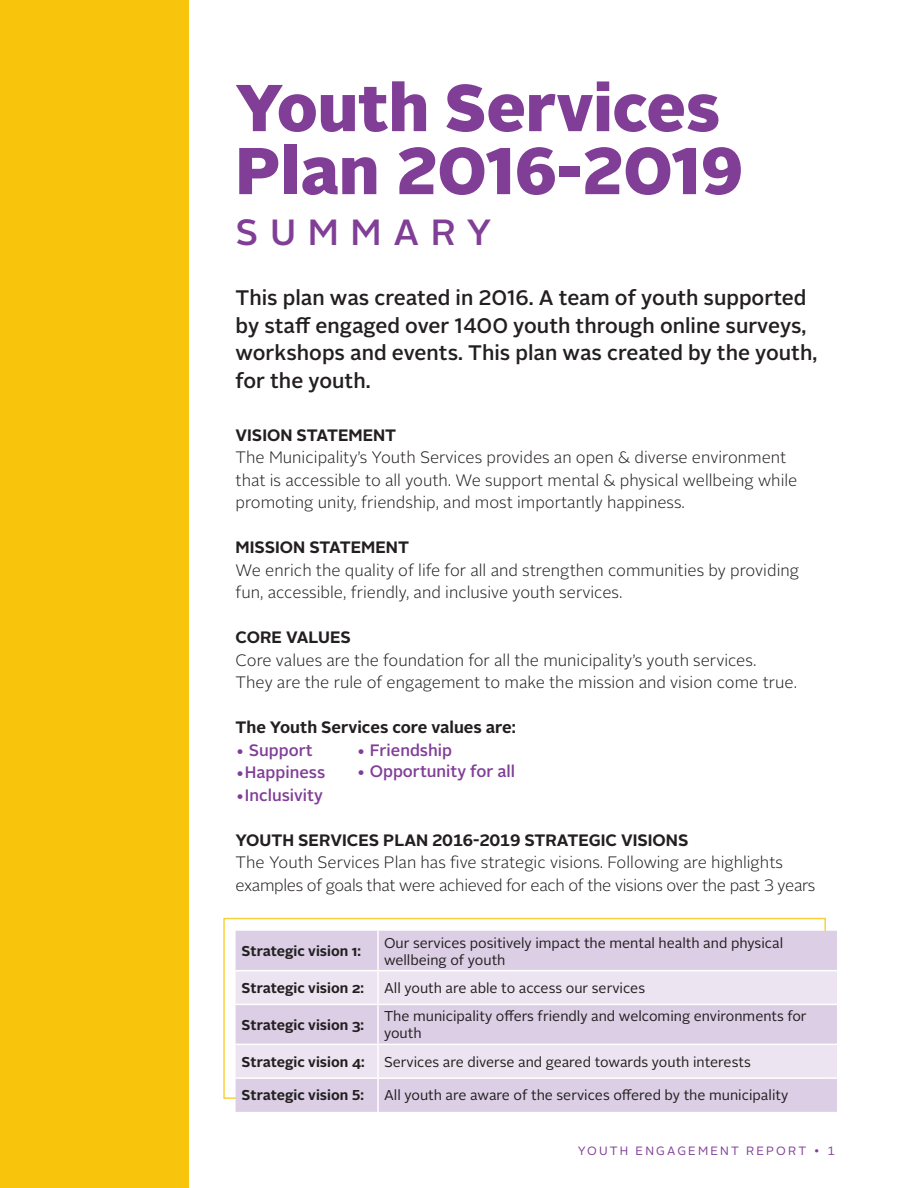
<style>
.page{position:relative;width:918px;height:1188px;background:#fff}
.page>*{position:absolute;margin:0;border:0;box-sizing:border-box;transform-origin:0 0}
.t1{font:900 66px/63px "Alright Sans";color:#813e97}
.t2{font:500 36.3px "Alright Sans";letter-spacing:.32em;color:#813e97}
.t3{font:500 21px/27.6px "Alright Sans";color:#231f20}
.Body{font:300 16.5px/22.5px "Alright Sans";color:#231f20}
.Body-2{font:300 16.5px/22.5px "Alright Sans";letter-spacing:-.02em;color:#231f20}
.Body-3{font:700 16.5px "Alright Sans";color:#231f20}
.Body-4{font:500 16.5px "Alright Sans";color:#813e97}
.t4{font:14.25px/17.1px "Alright Sans";color:#231f20}
.t5{font:700 14.25px "Alright Sans";color:#231f20}
.t6{font:12px "Alright Sans";letter-spacing:.18em;color:#813e97}
</style>
<div class="page">
<div style="left:223px;top:918px;width:603px;height:181px;border:2px solid #f9c40c"></div>
<div style="left:236px;top:931px;width:601px;height:181px;background:#dbcee5"></div>
<svg style="left:236px;top:971px;width:601px;height:106px;background:#e5dcec"></svg>
<hr style="left:377px;top:931px;width:2px;height:39px;background:#fff">
<hr style="left:236px;top:970px;width:142px;height:1px;background:#fff">
<hr style="left:378px;top:970px;width:459px;height:1px;background:#fff">
<hr style="left:377px;top:971px;width:2px;height:33px;background:#fff">
<hr style="left:236px;top:1004px;width:142px;height:1px;background:#fff">
<hr style="left:378px;top:1004px;width:459px;height:1px;background:#fff">
<hr style="left:377px;top:1005px;width:2px;height:39px;background:#fff">
<hr style="left:236px;top:1044px;width:142px;height:1px;background:#fff">
<hr style="left:378px;top:1044px;width:459px;height:1px;background:#fff">
<hr style="left:377px;top:1045px;width:2px;height:32px;background:#fff">
<hr style="left:236px;top:1077px;width:142px;height:2px;background:#fff">
<hr style="left:378px;top:1077px;width:459px;height:2px;background:#fff">
<hr style="left:377px;top:1079px;width:2px;height:33px;background:#fff">
<div style="left:0;top:0;width:189px;height:1188px;background:#f9c40c"></div>
<p class="t1" style="left:236px;top:77px;width:509px">Youth Services<br>Plan 2016-2019</p>
<p class="t2" style="left:236px;top:207px;width:258px">SUMMARY</p>
<p class="t3" style="left:236px;top:284px;width:583px">This plan was created in 2016. A team of youth supported by staff engaged over 1400 youth through online surveys, workshops and events. This plan was created by the youth, for the youth.</p>
<p class="Body-3" style="left:236px;top:423px;width:162px">VISION STATEMENT</p>
<p class="Body" style="left:236px;top:447px;width:563px">The Municipality’s Youth Services provides an open &amp; diverse environment that is accessible to all youth. We support mental &amp; physical wellbeing while promoting unity, friendship, and most importantly happiness.</p>
<p class="Body-3" style="left:236px;top:536px;width:175px">MISSION STATEMENT</p>
<p class="Body" style="left:236px;top:559px;width:565px">We enrich the quality of life for all and strengthen communities by providing fun, accessible, friendly, and inclusive youth services.</p>
<p class="Body-3" style="left:236px;top:626px;width:117px">CORE VALUES</p>
<p class="Body" style="left:236px;top:649px;width:563px">Core values are the foundation for all the municipality’s youth services.<br>They are the rule of engagement to make the mission and vision come true.</p>
<p class="Body-3" style="left:236px;top:716px;width:282px">The Youth Services core values are:</p>
<p class="Body-4" style="left:236px;top:739px;width:79px">• Support</p>
<p class="Body-4" style="left:236px;top:761px;width:91px">•Happiness</p>
<p class="Body-4" style="left:236px;top:784px;width:89px">•Inclusivity</p>
<p class="Body-3" style="left:236px;top:828px;width:454px">YOUTH SERVICES PLAN 2016-2019 STRATEGIC VISIONS</p>
<p class="Body-2" style="left:236px;top:852px;width:581px">The Youth Services Plan has five strategic visions. Following are highlights examples of goals that were achieved for each of the visions over the past 3 years</p>
<p class="Body-4" style="left:356px;top:738px;width:97px">• Friendship</p>
<p class="Body-4" style="left:356px;top:759px;width:160px">• Opportunity for all</p>
<p class="t5" style="left:242px;top:941px;width:121px">Strategic vision 1:</p>
<p class="t4" style="left:384px;top:934px;width:401px">Our services positively impact the mental health and physical wellbeing of youth</p>
<p class="t5" style="left:242px;top:978px;width:124px">Strategic vision 2:</p>
<p class="t4" style="left:384px;top:980px;width:263px">All youth are able to access our services</p>
<p class="t5" style="left:242px;top:1015px;width:124px">Strategic vision 3:</p>
<p class="t4" style="left:384px;top:1008px;width:424px">The municipality offers friendly and welcoming environments for youth</p>
<p class="t5" style="left:242px;top:1052px;width:125px">Strategic vision 4:</p>
<p class="t4" style="left:384px;top:1053px;width:368px">Services are diverse and geared towards youth interests</p>
<p class="t5" style="left:242px;top:1085px;width:124px">Strategic vision 5:</p>
<p class="t4" style="left:384px;top:1087px;width:406px">All youth are aware of the services offered by the municipality</p>
<p class="t6" style="left:578px;top:1143px;width:259px">YOUTH ENGAGEMENT REPORT • 1</p>
</div>
